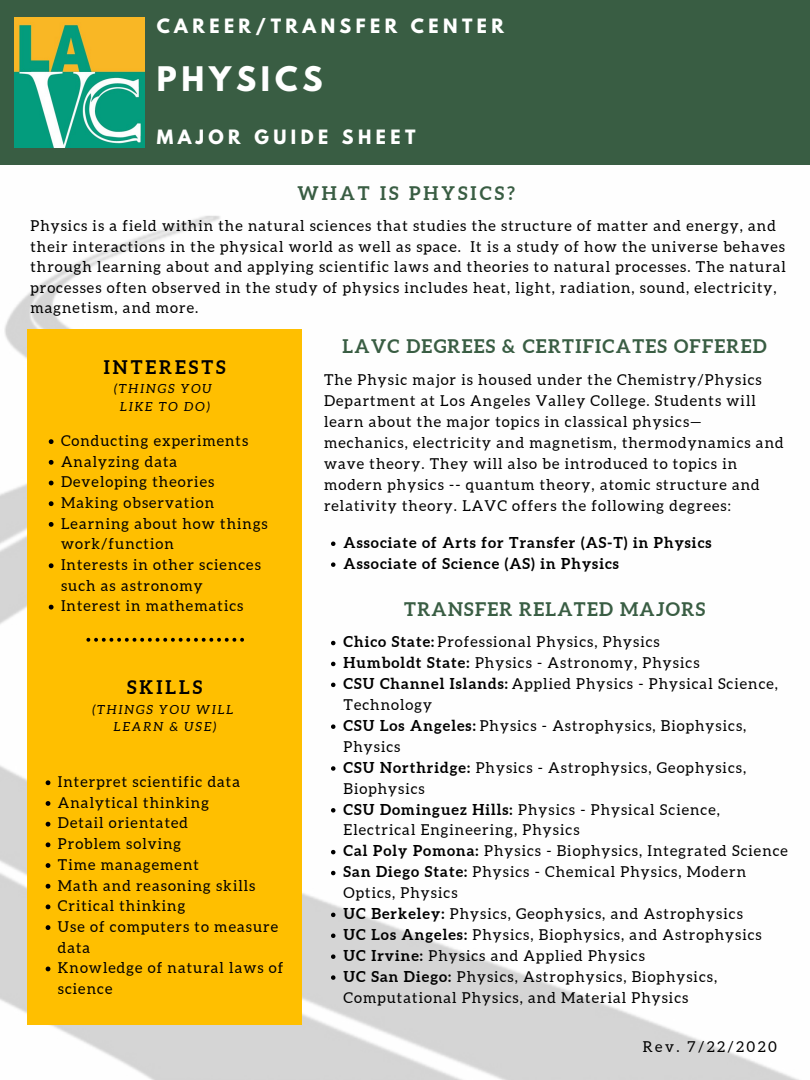
<style>
.page{position:relative;width:810px;height:1080px;background:#fff}
.page>*{position:absolute;margin:0;border:0;box-sizing:border-box;transform-origin:0 0}
.t1{font:700 30px "League Spartan";letter-spacing:.16em;color:#fff}
.t2{font:700 18.75px "Aleo";letter-spacing:.07em;color:#395d43}
.t3{font:700 18.75px "Aleo";letter-spacing:.16em;color:#000}
.t4{font:700 18.75px "Aleo";letter-spacing:.16em;color:#395d43}
.t5{font:700 17.5px "League Spartan";letter-spacing:.255em;color:#fff}
.t6{font:15px/20.9px "Aleo";letter-spacing:.07em;color:#000}
.t7{font:700 15px/20.9px "Aleo";letter-spacing:.07em;color:#000}
.t8{font:15px "Aleo";letter-spacing:.16em;color:#000}
.t9{font:italic 12.5px/17.3px "Aleo";letter-spacing:.16em;color:#000;text-align:center}
.s1{font-weight:700}
</style>
<div class="page">
<img style="left:0;top:164px;width:810px;height:916px">
<div style="left:28px;top:329px;width:274px;height:696px;background:#ffbf00"></div>
<svg style="left:49px;top:439px;width:5px;height:5px"></svg>
<svg style="left:49px;top:460px;width:5px;height:5px"></svg>
<svg style="left:49px;top:481px;width:5px;height:4px"></svg>
<svg style="left:49px;top:501px;width:5px;height:5px"></svg>
<svg style="left:49px;top:522px;width:5px;height:5px"></svg>
<svg style="left:49px;top:563px;width:5px;height:5px"></svg>
<svg style="left:49px;top:605px;width:5px;height:5px"></svg>
<svg style="left:46px;top:780px;width:4px;height:5px"></svg>
<svg style="left:46px;top:801px;width:4px;height:5px"></svg>
<svg style="left:46px;top:822px;width:4px;height:5px"></svg>
<svg style="left:46px;top:842px;width:4px;height:5px"></svg>
<svg style="left:46px;top:863px;width:4px;height:5px"></svg>
<svg style="left:46px;top:884px;width:4px;height:5px"></svg>
<svg style="left:46px;top:904px;width:4px;height:5px"></svg>
<svg style="left:46px;top:925px;width:4px;height:5px"></svg>
<svg style="left:46px;top:967px;width:4px;height:4px"></svg>
<svg style="left:331px;top:542px;width:4px;height:4px"></svg>
<svg style="left:331px;top:562px;width:4px;height:5px"></svg>
<svg style="left:86px;top:638px;width:158px;height:4px"></svg>
<svg style="left:331px;top:641px;width:4px;height:4px"></svg>
<svg style="left:331px;top:662px;width:4px;height:4px"></svg>
<svg style="left:331px;top:683px;width:4px;height:4px"></svg>
<svg style="left:331px;top:724px;width:4px;height:5px"></svg>
<svg style="left:331px;top:766px;width:4px;height:5px"></svg>
<svg style="left:331px;top:808px;width:4px;height:5px"></svg>
<svg style="left:331px;top:850px;width:4px;height:4px"></svg>
<svg style="left:331px;top:871px;width:4px;height:4px"></svg>
<svg style="left:331px;top:913px;width:4px;height:4px"></svg>
<svg style="left:331px;top:934px;width:4px;height:4px"></svg>
<svg style="left:331px;top:954px;width:4px;height:5px"></svg>
<svg style="left:331px;top:975px;width:4px;height:5px"></svg>
<div style="left:0;top:0;width:810px;height:164px;background:#395d43"></div>
<img style="left:14px;top:18px;width:131px;height:130px">
<p class="t5" style="left:157px;top:17px;width:349px">CAREER/TRANSFER CENTER</p>
<h1 class="t1" style="left:157px;top:64px;width:167px">PHYSICS</h1>
<p class="t5" style="left:157px;top:129px;width:260px">MAJOR GUIDE SHEET</p>
<p class="t4" style="left:298px;top:183px;width:219px">WHAT IS PHYSICS?</p>
<p class="t6" style="left:30px;top:216px;width:757px;line-height:20.5px">Physics is a field within the natural sciences that studies the structure of matter and energy, and their interactions in the physical world as well as space. It is a study of how the universe behaves through learning about and applying scientific laws and theories to natural processes. The natural processes often observed in the study of physics includes heat, light, radiation, sound, electricity, magnetism, and more.</p>
<p class="t3" style="left:104px;top:357px;width:124px">INTERESTS</p>
<p class="t9" style="left:114px;top:380px;width:99px">(THINGS YOU<br>LIKE TO DO)</p>
<p class="t6" style="left:61px;top:430px;width:208px;line-height:20.7px">Conducting experiments<br>Analyzing data<br>Developing theories<br>Making observation<br>Learning about how things work/function<br>Interests in other sciences such as astronomy<br>Interest in mathematics</p>
<p class="t3" style="left:127px;top:677px;width:76px">SKILLS</p>
<p class="t9" style="left:92px;top:701px;width:143px">(THINGS YOU WILL<br>LEARN &amp; USE)</p>
<p class="t6" style="left:58px;top:771px;width:227px;line-height:20.7px">Interpret scientific data<br>Analytical thinking<br>Detail orientated<br>Problem solving<br>Time management<br>Math and reasoning skills<br>Critical thinking<br>Use of computers to measure data<br>Knowledge of natural laws of science</p>
<p class="t2" style="left:343px;top:336px;width:425px">LAVC DEGREES &amp; CERTIFICATES OFFERED</p>
<p class="t6" style="left:324px;top:369px;width:461px">The Physic major is housed under the Chemistry/Physics Department at Los Angeles Valley College. Students will learn about the major topics in classical physics— mechanics, electricity and magnetism, thermodynamics and wave theory. They will also be introduced to topics in modern physics -- quantum theory, atomic structure and relativity theory. LAVC offers the following degrees:</p>
<p class="t7" style="left:344px;top:532px;width:370px">Associate of Arts for Transfer (AS-T) in Physics<br>Associate of Science (AS) in Physics</p>
<p class="t2" style="left:404px;top:598px;width:302px">TRANSFER RELATED MAJORS</p>
<p class="t6" style="left:344px;top:631px;width:446px"><span class="s1">Chico State:</span> Professional Physics, Physics<br><span class="s1">Humboldt State:</span> Physics - Astronomy, Physics<br><span class="s1">CSU Channel Islands:</span> Applied Physics - Physical Science, Technology<br><span class="s1">CSU Los Angeles:</span> Physics - Astrophysics, Biophysics, Physics<br><span class="s1">CSU Northridge:</span> Physics - Astrophysics, Geophysics, Biophysics<br><span class="s1">CSU Dominguez Hills:</span> Physics - Physical Science, Electrical Engineering, Physics<br><span class="s1">Cal Poly Pomona:</span> Physics - Biophysics, Integrated Science <span class="s1">San Diego State:</span> Physics - Chemical Physics, Modern Optics, Physics<br><span class="s1">UC Berkeley:</span> Physics, Geophysics, and Astrophysics<br><span class="s1">UC Los Angeles:</span> Physics, Biophysics, and Astrophysics<br><span class="s1">UC Irvine:</span> Physics and Applied Physics<br><span class="s1">UC San Diego:</span> Physics, Astrophysics, Biophysics, Computational Physics, and Material Physics</p>
<p class="t8" style="left:643px;top:1038px;width:136px">Rev. 7/22/2020</p>
</div>
